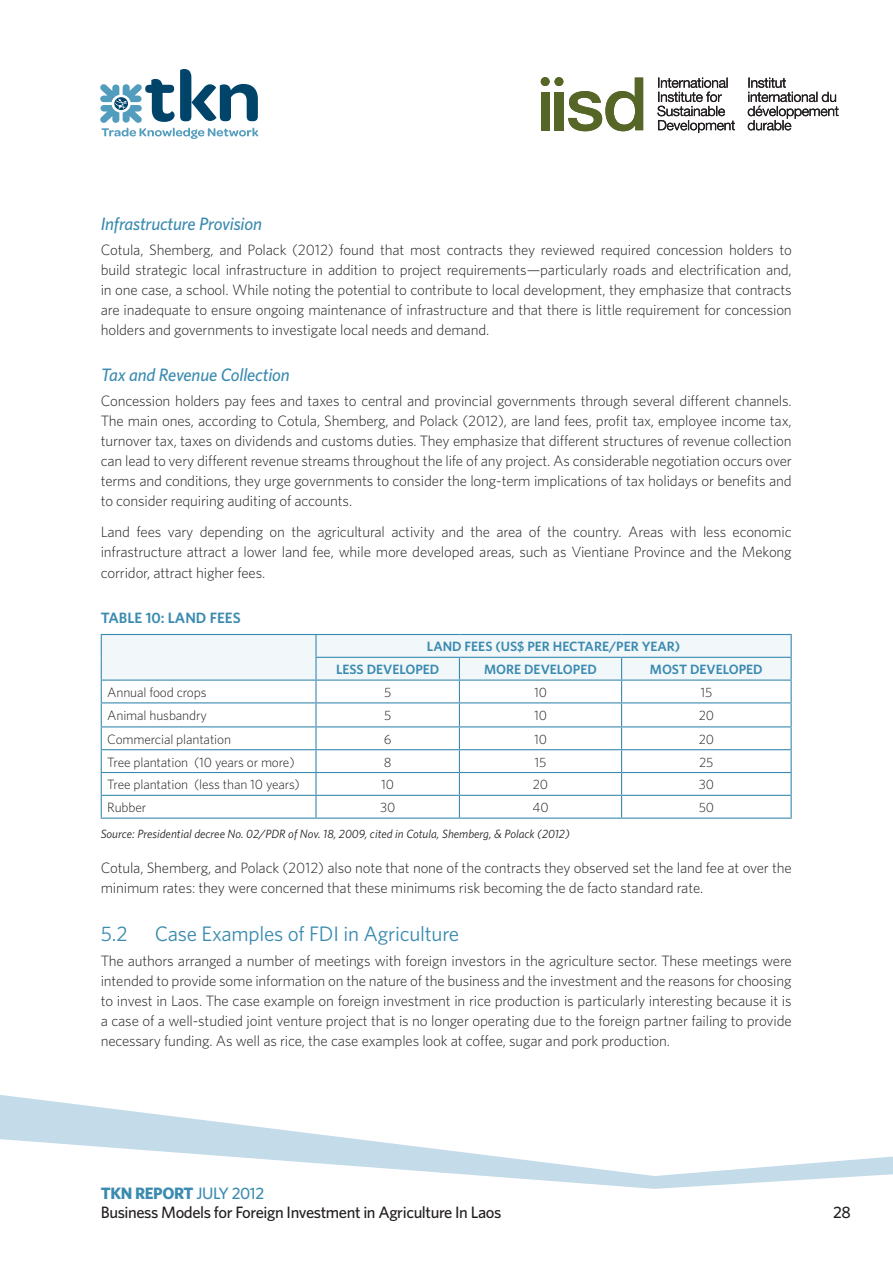
<style>
.page{position:relative;width:893px;height:1263px;background:#fff}
.page>*{position:absolute;margin:0;border:0;box-sizing:border-box;transform-origin:0 0}
.Subhead2{font:21px "Whitney";letter-spacing:-.01em;color:#3b8bb0}
.Subhead_4{font:italic 500 18px "Whitney";letter-spacing:-.01em;color:#3b8bb0}
.t1{font:500 16.5px/19.5px "Whitney";letter-spacing:-.025em;color:#231f20}
.Body_copy{font:300 15px/20.1px "Whitney";letter-spacing:-.01em;color:#231f20;text-align:justify}
.Table_Name{font:600 15px "Whitney";color:#3b8bb0}
.Body_copy-2{font:300 13.5px "Whitney";letter-spacing:-.01em;color:#231f20}
.Table_Name_2{font:600 13.5px "Whitney";color:#3b8bb0}
.Source{font:italic 12px "Whitney";color:#231f20}
.s1{font-weight:700;color:#3b8bb0}
.s2{color:#3b8bb0}
</style>
<div class="page">
<svg style="left:0;top:1095px;width:893px;height:94px"></svg>
<div style="left:541px;top:92px;width:8px;height:38px;background:#566627"></div>
<div style="left:555px;top:92px;width:8px;height:38px;background:#566627"></div>
<svg style="left:568px;top:77px;width:75px;height:54px"></svg>
<div style="left:541px;top:77px;width:9px;height:9px;background:#566627;border-radius:50%"></div>
<div style="left:555px;top:77px;width:8px;height:9px;background:#566627;border-radius:50%"></div>
<svg style="left:657px;top:77px;width:182px;height:56px"></svg>
<svg style="left:100px;top:69px;width:159px;height:70px"></svg>
<svg style="left:101px;top:634px;width:691px;height:183px"></svg>
<hr style="left:101px;top:817px;width:215px;height:2px;background:#3b8bb0">
<hr style="left:316px;top:817px;width:143px;height:2px;background:#3b8bb0">
<hr style="left:459px;top:817px;width:163px;height:2px;background:#3b8bb0">
<hr style="left:622px;top:817px;width:170px;height:2px;background:#3b8bb0">
<p class="Subhead_4" style="left:101px;top:212px;width:163px">Infrastructure Provision</p>
<p class="Body_copy" style="left:101px;top:239px;width:693px">Cotula, Shemberg, and Polack (2012) found that most contracts they reviewed required concession holders to build strategic local infrastructure in addition to project requirements—particularly roads and electrification and, in one case, a school. While noting the potential to contribute to local development, they emphasize that contracts are inadequate to ensure ongoing maintenance of infrastructure and that there is little requirement for concession holders and governments to investigate local needs and demand.</p>
<p class="Subhead_4" style="left:101px;top:363px;width:191px">Tax and Revenue Collection</p>
<p class="Body_copy" style="left:101px;top:390px;width:693px">Concession holders pay fees and taxes to central and provincial governments through several different channels.<br>The main ones, according to Cotula, Shemberg, and Polack (2012), are land fees, profit tax, employee income tax, turnover tax, taxes on dividends and customs duties. They emphasize that different structures of revenue collection can lead to very different revenue streams throughout the life of any project. As considerable negotiation occurs over terms and conditions, they urge governments to consider the long-term implications of tax holidays or benefits and to consider requiring auditing of accounts.</p>
<p class="Body_copy" style="left:101px;top:522px;width:693px">Land fees vary depending on the agricultural activity and the area of the country. Areas with less economic infrastructure attract a lower land fee, while more developed areas, such as Vientiane Province and the Mekong corridor, attract higher fees.</p>
<p class="Table_Name" style="left:101px;top:608px;width:141px">TABLE 10: LAND FEES</p>
<p class="Table_Name_2" style="left:427px;top:638px;width:255px">LAND FEES (US$ PER HECTARE/PER YEAR)</p>
<p class="Table_Name_2" style="left:336px;top:660px;width:105px">LESS DEVELOPED</p>
<p class="Table_Name_2" style="left:484px;top:660px;width:114px">MORE DEVELOPED</p>
<p class="Table_Name_2" style="left:650px;top:660px;width:114px">MOST DEVELOPED</p>
<p class="Body_copy-2" style="left:107px;top:683px;width:101px">Annual food crops</p>
<p class="Body_copy-2" style="left:384px;top:683px;width:9px">5</p>
<p class="Body_copy-2" style="left:534px;top:683px;width:14px">10</p>
<p class="Body_copy-2" style="left:700px;top:683px;width:13px">15</p>
<p class="Body_copy-2" style="left:107px;top:706px;width:101px">Animal husbandry</p>
<p class="Body_copy-2" style="left:384px;top:706px;width:9px">5</p>
<p class="Body_copy-2" style="left:534px;top:706px;width:14px">10</p>
<p class="Body_copy-2" style="left:699px;top:706px;width:17px">20</p>
<p class="Body_copy-2" style="left:107px;top:730px;width:125px">Commercial plantation</p>
<p class="Body_copy-2" style="left:384px;top:730px;width:9px">6</p>
<p class="Body_copy-2" style="left:534px;top:730px;width:14px">10</p>
<p class="Body_copy-2" style="left:699px;top:730px;width:17px">20</p>
<p class="Body_copy-2" style="left:107px;top:753px;width:189px">Tree plantation (10 years or more)</p>
<p class="Body_copy-2" style="left:384px;top:753px;width:9px">8</p>
<p class="Body_copy-2" style="left:535px;top:753px;width:13px">15</p>
<p class="Body_copy-2" style="left:699px;top:753px;width:16px">25</p>
<p class="Body_copy-2" style="left:107px;top:776px;width:194px">Tree plantation (less than 10 years)</p>
<p class="Body_copy-2" style="left:381px;top:776px;width:14px">10</p>
<p class="Body_copy-2" style="left:533px;top:776px;width:17px">20</p>
<p class="Body_copy-2" style="left:699px;top:776px;width:17px">30</p>
<p class="Body_copy-2" style="left:107px;top:798px;width:41px">Rubber</p>
<p class="Body_copy-2" style="left:380px;top:798px;width:17px">30</p>
<p class="Body_copy-2" style="left:532px;top:798px;width:18px">40</p>
<p class="Body_copy-2" style="left:699px;top:798px;width:17px">50</p>
<p class="Source" style="left:101px;top:826px;width:470px">Source: Presidential decree No. 02/PDR of Nov. 18, 2009, cited in Cotula, Shemberg, &amp; Polack (2012)</p>
<p class="Body_copy" style="left:101px;top:857px;width:693px">Cotula, Shemberg, and Polack (2012) also note that none of the contracts they observed set the land fee at over the minimum rates: they were concerned that these minimums risk becoming the de facto standard rate.</p>
<p class="Subhead2" style="left:101px;top:920px;width:29px">5.2</p>
<p class="Subhead2" style="left:155px;top:920px;width:306px">Case Examples of FDI in Agriculture</p>
<p class="Body_copy" style="left:101px;top:950px;width:693px">The authors arranged a number of meetings with foreign investors in the agriculture sector. These meetings were intended to provide some information on the nature of the business and the investment and the reasons for choosing to invest in Laos. The case example on foreign investment in rice production is particularly interesting because it is a case of a well-studied joint venture project that is no longer operating due to the foreign partner failing to provide necessary funding. As well as rice, the case examples look at coffee, sugar and pork production.</p>
<p class="t1" style="left:101px;top:1183px;width:402px"><span class="s1">TKN REPORT</span> <span class="s2">JULY 2012<br></span>Business Models for Foreign Investment in Agriculture In Laos</p>
<p class="t1" style="left:833px;top:1202px;width:19px">28</p>
</div>
